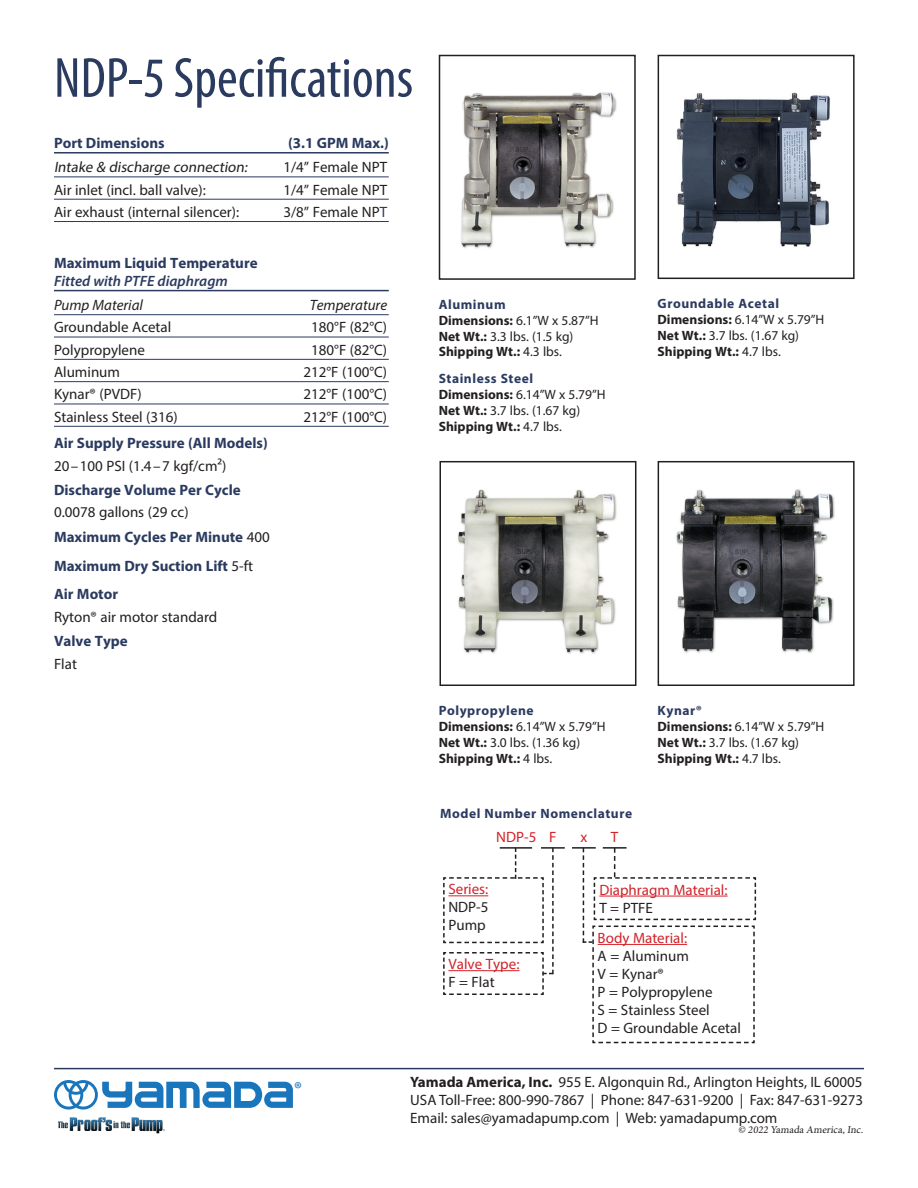
<style>
.page{position:relative;width:918px;height:1188px;background:#fff}
.page>*{position:absolute;margin:0;border:0;box-sizing:border-box;transform-origin:0 0}
.t1{font:condensed 57px "Myriad Pro";color:#2b3b60}
.t2{font:18.9px "Myriad Pro";color:#1576bd}
.Body_w_0_5_rule_copy{font:15px/18px "Myriad Pro";color:#231f20;text-align:justify}
._10-pt_Body_LFT{font:15px/18px "Myriad Pro";color:#231f20}
._10-pt_Yellow_Subhea{font:700 15px "Myriad Pro";color:#2b3b60}
._10-pt_Ruled_Blue_Su{font:700 15px/18px "Myriad Pro";color:#2b3b60}
._10-pt_Body_LFT-2{font:15px "Myriad Pro";color:#d1232a}
.Body_w_0_5_rule_copy-2{font:italic 15px "Myriad Pro";color:#231f20}
.Body_w_0_5_rule_copy-3{font:italic 15px "Myriad Pro";color:#231f20}
._10-pt_Body_LFT-3{font:700 15px "Myriad Pro";color:#2b3b60}
._10-pt_Yellow_Subhea-2{font:13.5px/15.8px "Myriad Pro";color:#231f20}
._10-pt_Yellow_Subhea-3{font:700 13.5px "Myriad Pro";letter-spacing:.04em;color:#2b3b60}
.t3{font:10.5px "Minion Pro";color:#231f20}
.s1{color:#2b3b60}
.s2{font-weight:600;font-style:italic}
.s3{font-weight:400;color:#231f20}
.s4{font-weight:700;color:#2b3b60}
.s5{font-weight:700}
</style>
<div class="page">
<hr style="left:54px;top:1068px;width:810px;height:1px;background:#2b3b60">
<svg style="left:54px;top:1080px;width:239px;height:30px"></svg>
<img style="left:58px;top:1117px;width:107px;height:17px">
<img style="left:461px;top:92px;width:156px;height:157px">
<div style="left:439px;top:55px;width:197px;height:225px;border:2px solid #231f20"></div>
<hr style="left:54px;top:152px;width:335px;height:2px;background:#2b3b60">
<hr style="left:54px;top:177px;width:335px;height:1px;background:#2b3b60">
<hr style="left:54px;top:199px;width:335px;height:1px;background:#2b3b60">
<hr style="left:54px;top:221px;width:335px;height:1px;background:#2b3b60">
<hr style="left:54px;top:290px;width:335px;height:1px;background:#2b3b60">
<hr style="left:54px;top:314px;width:335px;height:1px;background:#2b3b60">
<hr style="left:54px;top:337px;width:335px;height:1px;background:#2b3b60">
<hr style="left:54px;top:359px;width:335px;height:1px;background:#2b3b60">
<hr style="left:54px;top:381px;width:335px;height:1px;background:#2b3b60">
<hr style="left:54px;top:404px;width:335px;height:1px;background:#2b3b60">
<hr style="left:54px;top:426px;width:335px;height:1px;background:#2b3b60">
<img style="left:458px;top:489px;width:159px;height:165px">
<div style="left:440px;top:461px;width:196px;height:225px;border:2px solid #231f20"></div>
<img style="left:676px;top:489px;width:159px;height:164px">
<div style="left:658px;top:461px;width:197px;height:225px;border:2px solid #231f20"></div>
<svg style="left:583px;top:848px;width:174px;height:196px"></svg>
<hr style="left:500px;top:847px;width:32px;height:2px;background:#231f20">
<hr style="left:572px;top:847px;width:24px;height:2px;background:#231f20">
<hr style="left:603px;top:847px;width:24px;height:2px;background:#231f20">
<img style="left:677px;top:92px;width:153px;height:155px">
<div style="left:658px;top:55px;width:197px;height:224px;border:2px solid #231f20"></div>
<svg style="left:443px;top:848px;width:111px;height:147px"></svg>
<hr style="left:541px;top:847px;width:24px;height:2px;background:#231f20">
<p class="t1" style="left:54px;top:43px;width:361px">NDP-5 Specifications</p>
<p class="_10-pt_Ruled_Blue_Su" style="left:54px;top:133px;width:112px">Port Dimensions</p>
<p class="Body_w_0_5_rule_copy-2" style="left:54px;top:158px;width:198px">Intake &amp; discharge connection:</p>
<p class="Body_w_0_5_rule_copy" style="left:283px;top:158px;width:105px">1/4” Female NPT</p>
<p class="Body_w_0_5_rule_copy" style="left:54px;top:180px;width:153px">Air inlet (incl. ball valve):</p>
<p class="Body_w_0_5_rule_copy" style="left:283px;top:180px;width:105px">1/4” Female NPT</p>
<p class="Body_w_0_5_rule_copy" style="left:54px;top:203px;width:187px">Air exhaust (internal silencer):</p>
<p class="Body_w_0_5_rule_copy" style="left:283px;top:203px;width:105px">3/8” Female NP<span class="s1">T</span></p>
<p class="_10-pt_Ruled_Blue_Su" style="left:54px;top:253px;width:205px">Maximum Liquid Temperature<br><span class="s2">Fitted with PTFE diaphragm</span></p>
<p class="Body_w_0_5_rule_copy-3" style="left:54px;top:296px;width:90px">Pump Material</p>
<p class="Body_w_0_5_rule_copy-3" style="left:310px;top:296px;width:79px">Temperature</p>
<p class="Body_w_0_5_rule_copy" style="left:54px;top:318px;width:119px">Groundable Acetal</p>
<p class="Body_w_0_5_rule_copy" style="left:311px;top:318px;width:78px">180°F (82°C)</p>
<p class="Body_w_0_5_rule_copy" style="left:54px;top:340px;width:92px">Polypropylene</p>
<p class="Body_w_0_5_rule_copy" style="left:311px;top:340px;width:78px">180°F (82°C)</p>
<p class="Body_w_0_5_rule_copy" style="left:54px;top:363px;width:68px">Aluminum</p>
<p class="Body_w_0_5_rule_copy" style="left:303px;top:363px;width:85px">212°F (100°C)</p>
<p class="Body_w_0_5_rule_copy" style="left:54px;top:385px;width:89px">Kynar® (PVDF)</p>
<p class="Body_w_0_5_rule_copy" style="left:303px;top:385px;width:85px">212°F (100°C)</p>
<p class="Body_w_0_5_rule_copy" style="left:54px;top:407px;width:125px">Stainless Steel (316)</p>
<p class="Body_w_0_5_rule_copy" style="left:303px;top:407px;width:85px">212°F (100°C)</p>
<p class="_10-pt_Yellow_Subhea" style="left:54px;top:433px;width:215px">Air Supply Pressure (All Models)</p>
<p class="_10-pt_Body_LFT" style="left:54px;top:456px;width:174px">20–100 PSI (1.4–7 kgf/cm²)</p>
<p class="_10-pt_Yellow_Subhea" style="left:54px;top:480px;width:188px">Discharge Volume Per Cycle</p>
<p class="_10-pt_Body_LFT" style="left:54px;top:503px;width:136px">0.0078 gallons (29 cc)</p>
<p class="_10-pt_Yellow_Subhea" style="left:54px;top:527px;width:217px">Maximum Cycles Per Minute <span class="s3">400</span></p>
<p class="_10-pt_Yellow_Subhea" style="left:54px;top:556px;width:201px">Maximum Dry Suction Lift <span class="s3">5-ft</span></p>
<p class="_10-pt_Yellow_Subhea" style="left:54px;top:585px;width:66px">Air Motor</p>
<p class="_10-pt_Body_LFT" style="left:54px;top:608px;width:165px">Ryton® air motor standard</p>
<p class="_10-pt_Yellow_Subhea" style="left:54px;top:631px;width:75px">Valve Type</p>
<p class="_10-pt_Body_LFT" style="left:54px;top:654px;width:25px">Flat</p>
<p class="_10-pt_Body_LFT-3" style="left:288px;top:133px;width:102px">(3.1 GPM Max.)</p>
<p class="_10-pt_Yellow_Subhea-2" style="left:439px;top:297px;width:161px"><span class="s4">Aluminum<br></span><span class="s5">Dimensions:</span> 6.1”W x 5.87”H<br><span class="s5">Net Wt.:</span> 3.3 lbs. (1.5 kg)<br><span class="s5">Shipping Wt.:</span> 4.3 lbs.</p>
<p class="_10-pt_Yellow_Subhea-2" style="left:439px;top:371px;width:168px"><span class="s4">Stainless Steel<br></span><span class="s5">Dimensions:</span> 6.14”W x 5.79”H<br><span class="s5">Net Wt.:</span> 3.7 lbs. (1.67 kg)<br><span class="s5">Shipping Wt.:</span> 4.7 lbs.</p>
<p class="_10-pt_Yellow_Subhea-2" style="left:658px;top:296px;width:168px"><span class="s4">Groundable Acetal<br></span><span class="s5">Dimensions:</span> 6.14”W x 5.79”H<br><span class="s5">Net Wt.:</span> 3.7 lbs. (1.67 kg)<br><span class="s5">Shipping Wt.:</span> 4.7 lbs.</p>
<p class="_10-pt_Yellow_Subhea-2" style="left:439px;top:703px;width:168px"><span class="s4">Polypropylene<br></span><span class="s5">Dimensions:</span> 6.14”W x 5.79”H<br><span class="s5">Net Wt.:</span> 3.0 lbs. (1.36 kg)<br><span class="s5">Shipping Wt.:</span> 4 lbs.</p>
<p class="_10-pt_Yellow_Subhea-2" style="left:658px;top:703px;width:168px"><span class="s4">Kynar®<br></span><span class="s5">Dimensions:</span> 6.14”W x 5.79”H<br><span class="s5">Net Wt.:</span> 3.7 lbs. (1.67 kg)<br><span class="s5">Shipping Wt.:</span> 4.7 lbs.</p>
<p class="_10-pt_Yellow_Subhea-3" style="left:440px;top:805px;width:193px">Model Number Nomenclature</p>
<p class="_10-pt_Body_LFT-2" style="left:496px;top:828px;width:42px">NDP-5</p>
<p class="_10-pt_Body_LFT-2" style="left:580px;top:828px;width:8px">x</p>
<p class="_10-pt_Body_LFT-2" style="left:611px;top:828px;width:9px">T</p>
<p class="_10-pt_Body_LFT-2" style="left:549px;top:828px;width:9px">F</p>
<p class="_10-pt_Body_LFT-2" style="left:448px;top:880px;width:41px">Series:</p>
<p class="_10-pt_Body_LFT" style="left:448px;top:898px;width:42px">NDP-5</p>
<p class="_10-pt_Body_LFT" style="left:448px;top:916px;width:39px">Pump</p>
<p class="_10-pt_Body_LFT-2" style="left:448px;top:955px;width:73px">Valve Type:</p>
<p class="_10-pt_Body_LFT" style="left:448px;top:973px;width:48px">F = Flat</p>
<p class="_10-pt_Body_LFT-2" style="left:599px;top:880px;width:130px">Diaphragm Material:</p>
<p class="_10-pt_Body_LFT" style="left:599px;top:898px;width:55px">T = PTFE</p>
<p class="_10-pt_Body_LFT-2" style="left:598px;top:929px;width:91px">Body Material:</p>
<p class="_10-pt_Body_LFT" style="left:598px;top:947px;width:93px">A = Aluminum</p>
<p class="_10-pt_Body_LFT" style="left:598px;top:965px;width:116px">V = Kynar®<br>P = Polypropylene</p>
<p class="_10-pt_Body_LFT" style="left:598px;top:1001px;width:114px">S = Stainless Steel</p>
<p class="_10-pt_Body_LFT" style="left:598px;top:1019px;width:145px">D = Groundable Acetal</p>
<p class="t2" style="left:294px;top:1077px;width:9px">®</p>
<p class="Body_w_0_5_rule_copy" style="left:410px;top:1072px;width:454px"><span class="s5">Yamada America, Inc.</span> 955 E. Algonquin Rd., Arlington Heights, IL 60005<br>USA Toll-Free: 800-990-7867 | Phone: 847-631-9200 | Fax: 847-631-9273<br>Email: sales@yamadapump.com | Web: yamadapump.com</p>
<p class="t3" style="left:738px;top:1123px;width:128px">© 2022 Yamada America, Inc.</p>
</div>
